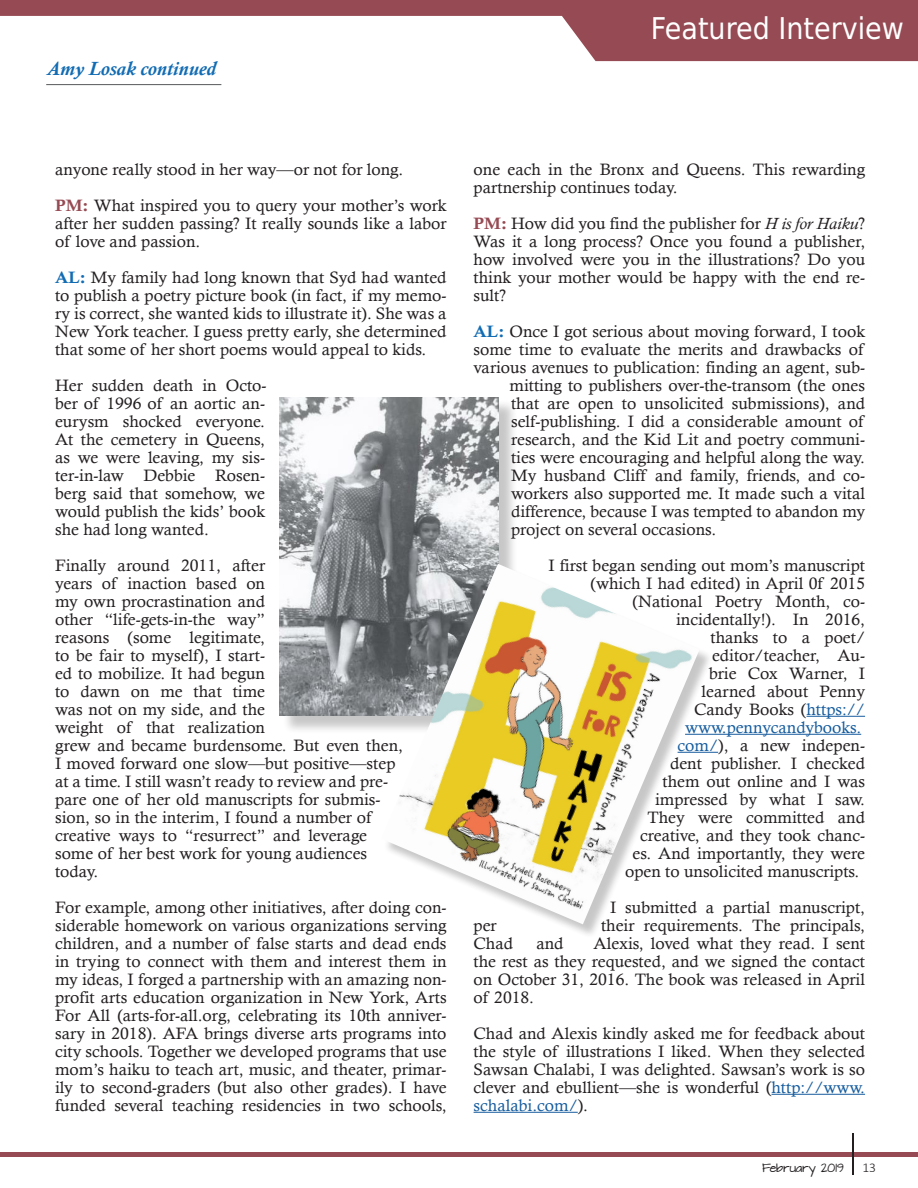
<style>
.page{position:relative;width:918px;height:1188px;background:#fff}
.page>*{position:absolute;margin:0;border:0;box-sizing:border-box;transform-origin:0 0}
.t1{font:30px "DejaVu Sans Condensed";color:#fff}
.t2{font:italic 700 19.5px "Calisto";color:#126cb3}
.At_Presstime_Paragra{font:16.5px/18px "Calisto";color:#231f20;text-align:justify;scale:1.04 1}
.At_Presstime_Paragra-2{font:16.5px "Calisto";color:#175d9e;scale:1.04 1}
.t3{font:300 13.5px "Calibri";color:#231f20}
.t4{font:10.2px "Architects Daughter";color:#231f20}
.s1{font-family:"Calis MT Bol";color:#964a53}
.s2{font-family:"Calis MT Bol";color:#126cb3}
.s3{font-style:italic}
.s4{color:#175d9e}
</style>
<div class="page">
<svg style="left:0;top:0;width:918px;height:61px;fill:#964a53"></svg>
<hr style="left:0;top:1153px;width:918px;height:4px;background:#964a53">
<hr style="left:852px;top:1133px;width:2px;height:42px;background:#231f20">
<hr style="left:46px;top:84px;width:175px;height:1px;background:#57585a">
<hr style="left:807px;top:716px;width:58px;height:1px;background:#175d9e">
<hr style="left:685px;top:734px;width:176px;height:1px;background:#175d9e">
<hr style="left:678px;top:752px;width:40px;height:1px;background:#175d9e">
<hr style="left:772px;top:1094px;width:93px;height:1px;background:#175d9e">
<hr style="left:474px;top:1112px;width:104px;height:1px;background:#175d9e">
<div style="left:282px;top:400px;width:235px;height:334px;background:#231f20;opacity:.25"></div>
<img style="left:280px;top:397px;width:219px;height:318px">
<div style="left:384px;top:566px;width:330px;height:372px;background:#fff"></div>
<img style="left:381px;top:564px;width:319px;height:360px">
<p class="t2" style="left:47px;top:57px;width:171px">Amy Losak continued</p>
<p class="t1" style="left:651px;top:4px;width:255px">Featured Interview</p>
<p class="At_Presstime_Paragra" style="left:55px;top:160px;width:336px">anyone really stood in her way—or not for long.</p>
<p class="At_Presstime_Paragra" style="left:55px;top:196px;width:378px"><span class="s1">PM:</span> What inspired you to query your mother’s work after her sudden passing? It really sounds like a labor of love and passion.</p>
<p class="At_Presstime_Paragra" style="left:55px;top:268px;width:378px"><span class="s2">AL:</span> My family had long known that Syd had wanted to publish a poetry picture book (in fact, if my memo&shy;ry is correct, she wanted kids to illustrate it). She was a New York teacher. I guess pretty early, she determined that some of her short poems would appeal to kids.</p>
<p class="At_Presstime_Paragra" style="left:55px;top:376px;width:205px">Her sudden death in Octo&shy;ber of 1996 of an aortic an&shy;eurysm shocked everyone.<br>At the cemetery in Queens, as we were leaving, my sis&shy;ter-in-law Debbie Rosen&shy;berg said that somehow, we would publish the kids’ book she had long wanted.</p>
<p class="At_Presstime_Paragra" style="left:55px;top:556px;width:336px;text-align:left">Finally around 2011, after<br>years of inaction based on<br>my own procrastination and<br>other “life-gets-in-the way”<br>reasons (some legitimate,<br>to be fair to myself), I start-<br>ed to mobilize. It had begun<br>to dawn on me that time<br>was not on my side, and the<br>weight of that realization<br>grew and became burdensome. But even then,<br>I moved forward one slow—but positive—step at a time. I still wasn’t ready to review and pre&shy;pare one of her old manuscripts for submis&shy;sion, so in the interim, I found a number of creative ways to “resurrect” and leverage some of her best work for young audiences today.</p>
<p class="At_Presstime_Paragra" style="left:55px;top:898px;width:378px">For example, among other initiatives, after doing con&shy;siderable homework on various organizations serving children, and a number of false starts and dead ends in trying to connect with them and interest them in my ideas, I forged a partnership with an amazing non&shy;profit arts education organization in New York, Arts For All (arts-for-all.org, celebrating its 10th anniver&shy;sary in 2018). AFA brings diverse arts programs into city schools. Together we developed programs that use mom’s haiku to teach art, music, and theater, primar&shy;ily to second-graders (but also other grades). I have funded several teaching residencies in two schools,</p>
<p class="At_Presstime_Paragra" style="left:474px;top:160px;width:378px">one each in the Bronx and Queens. This rewarding partnership continues today.</p>
<p class="At_Presstime_Paragra" style="left:474px;top:214px;width:378px"><span class="s1">PM:</span> How did you find the publisher for <span class="s3">H is for Haiku</span>?<br>Was it a long process? Once you found a publisher, how involved were you in the illustrations? Do you think your mother would be happy with the end re&shy;sult?</p>
<p class="At_Presstime_Paragra" style="left:474px;top:322px;width:378px"><span class="s2">AL:</span> Once I got serious about moving forward, I took</p>
<p class="At_Presstime_Paragra" style="left:474px;top:340px;width:376px">some time to evaluate the merits and drawbacks of</p>
<p class="At_Presstime_Paragra" style="left:474px;top:358px;width:378px">various avenues to publication: finding an agent, sub-</p>
<p class="At_Presstime_Paragra" style="left:510px;top:376px;width:343px">mitting to publishers over-the-transom (the ones</p>
<p class="At_Presstime_Paragra" style="left:511px;top:394px;width:342px">that are open to unsolicited submissions), and</p>
<p class="At_Presstime_Paragra" style="left:511px;top:412px;width:340px">self-publishing. I did a considerable amount of</p>
<p class="At_Presstime_Paragra" style="left:511px;top:430px;width:342px">research, and the Kid Lit and poetry communi-</p>
<p class="At_Presstime_Paragra" style="left:511px;top:448px;width:342px">ties were encouraging and helpful along the way.</p>
<p class="At_Presstime_Paragra" style="left:511px;top:466px;width:342px">My husband Cliff and family, friends, and co-</p>
<p class="At_Presstime_Paragra" style="left:511px;top:484px;width:342px">workers also supported me. It made such a vital</p>
<p class="At_Presstime_Paragra" style="left:511px;top:502px;width:342px">difference, because I was tempted to abandon my</p>
<p class="At_Presstime_Paragra" style="left:511px;top:520px;width:199px">project on several occasions.</p>
<p class="At_Presstime_Paragra" style="left:549px;top:556px;width:306px">I first began sending out mom’s manuscript</p>
<p class="At_Presstime_Paragra" style="left:591px;top:574px;width:265px">(which I had edited) in April 0f 2015</p>
<p class="At_Presstime_Paragra" style="left:633px;top:592px;width:225px">(National Poetry Month, co-</p>
<p class="At_Presstime_Paragra" style="left:676px;top:610px;width:183px">incidentally!). In 2016,</p>
<p class="At_Presstime_Paragra" style="left:711px;top:628px;width:150px">thanks to a poet/</p>
<p class="At_Presstime_Paragra" style="left:712px;top:646px;width:149px">editor/teacher, Au-</p>
<p class="At_Presstime_Paragra" style="left:709px;top:664px;width:152px">brie Cox Warner, I</p>
<p class="At_Presstime_Paragra" style="left:702px;top:682px;width:159px">learned about Penny</p>
<p class="At_Presstime_Paragra" style="left:694px;top:700px;width:166px">Candy Books (<span class="s4">https://</span></p>
<p class="At_Presstime_Paragra-2" style="left:685px;top:718px;width:171px">www.pennycandybooks.</p>
<p class="At_Presstime_Paragra" style="left:678px;top:736px;width:182px"><span class="s4">com/</span>), a new indepen-</p>
<p class="At_Presstime_Paragra" style="left:670px;top:754px;width:189px">dent publisher. I checked</p>
<p class="At_Presstime_Paragra" style="left:663px;top:772px;width:196px">them out online and I was</p>
<p class="At_Presstime_Paragra" style="left:655px;top:790px;width:203px">impressed by what I saw.</p>
<p class="At_Presstime_Paragra" style="left:648px;top:808px;width:211px">They were committed and</p>
<p class="At_Presstime_Paragra" style="left:640px;top:826px;width:218px">creative, and they took chanc-</p>
<p class="At_Presstime_Paragra" style="left:633px;top:844px;width:225px">es. And importantly, they were</p>
<p class="At_Presstime_Paragra" style="left:625px;top:862px;width:227px">open to unsolicited manuscripts.</p>
<p class="At_Presstime_Paragra" style="left:610px;top:898px;width:247px">I submitted a partial manuscript,</p>
<p class="At_Presstime_Paragra" style="left:474px;top:916px;width:24px">per</p>
<p class="At_Presstime_Paragra" style="left:601px;top:916px;width:255px">their requirements. The principals,</p>
<p class="At_Presstime_Paragra" style="left:474px;top:934px;width:39px">Chad</p>
<p class="At_Presstime_Paragra" style="left:536px;top:934px;width:28px">and</p>
<p class="At_Presstime_Paragra" style="left:474px;top:934px;width:378px;text-indent:120px">Alexis, loved what they read. I sent the rest as they requested, and we signed the contact on October 31, 2016. The book was released in April of 2018.</p>
<p class="At_Presstime_Paragra" style="left:474px;top:1024px;width:378px">Chad and Alexis kindly asked me for feedback about the style of illustrations I liked. When they selected Sawsan Chalabi, I was delighted. Sawsan’s work is so clever and ebullient—she is wonderful (<span class="s4">http://www. schalabi.com/</span>).</p>
<p class="t4" style="left:762px;top:1161px;width:83px">February 2019</p>
<p class="t3" style="left:862px;top:1159px;width:15px">13</p>
</div>
